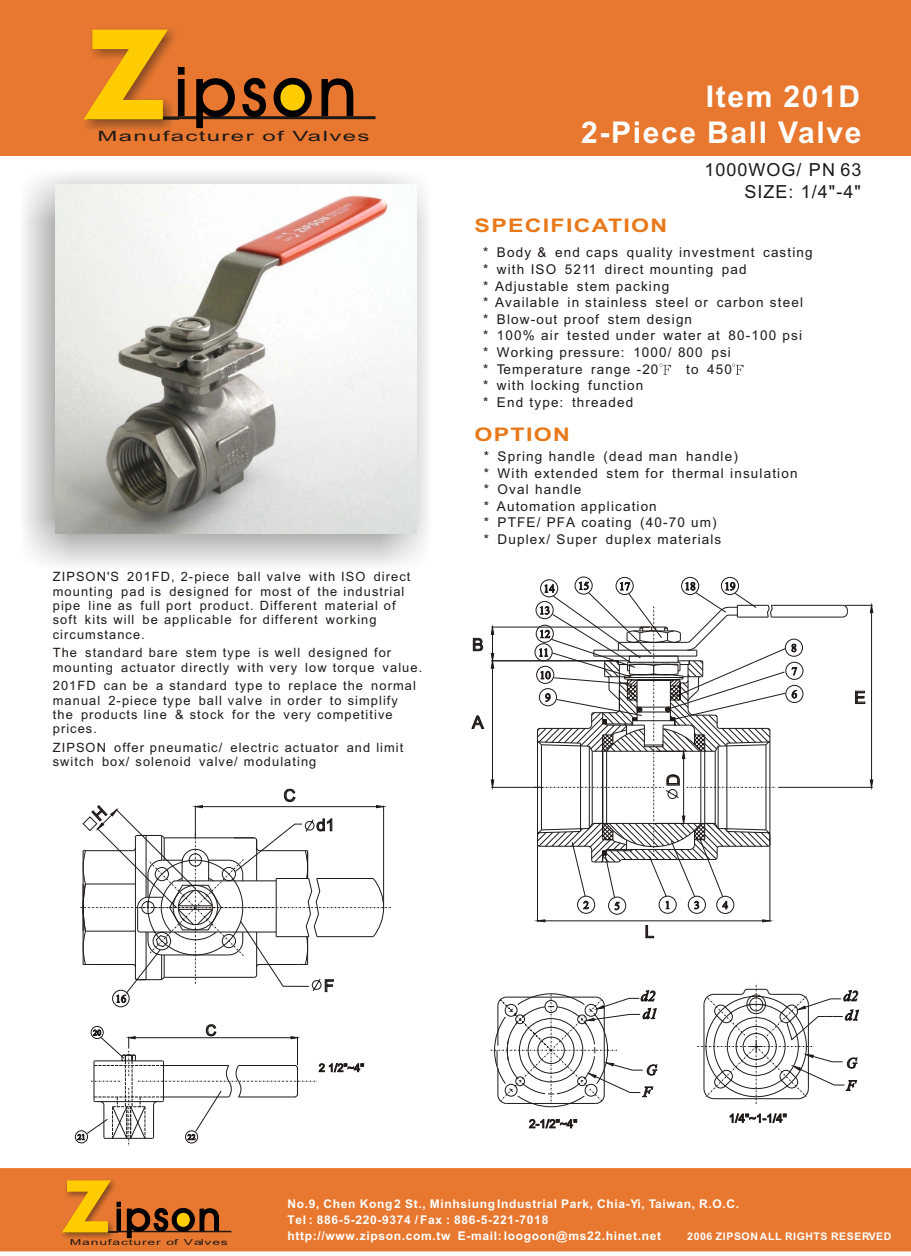
<style>
.page{position:relative;width:911px;height:1256px;background:#fff}
.page>*{position:absolute;margin:0;border:0;box-sizing:border-box;transform-origin:0 0}
.t1{font:700 30px/35.8px "Arial";letter-spacing:.055em;color:#fff;text-align:right}
.t2{font:700 18.75px "Arial";letter-spacing:.055em;color:#e8781a;scale:1.24 1}
.t3{font:18px/21.6px "Arial";letter-spacing:.055em;color:#1f1a17;text-align:right}
.t4{font:17.25px "Arial";color:#1f1a17}
.t5{font:16.65px "Arial";color:#1f1a17}
.t6{font:15px "Arial";color:#1f1a17}
.t7{font:italic 14.85px/22.5px "Times New Roman";color:#1f1a17}
.t8{font:14.1px "Arial";letter-spacing:.055em;color:#1f1a17;scale:1.7 1}
.t9{font:13.5px/16.6px "Arial";letter-spacing:.085em;color:#1f1a17}
.t10{font:12.9px/14.4px "Arial";letter-spacing:.085em;color:#1f1a17}
.t11{font:700 12px/16px "Arial";letter-spacing:.055em;color:#fff}
.t12{font:11.7px "Arial";color:#1f1a17}
.t13{font:11.1px "Times New Roman";color:#1f1a17}
.t14{font:11.1px "Arial";color:#1f1a17}
.t15{font:10.8px "Times New Roman";color:#1f1a17}
.t16{font:700 10.5px "Arial";letter-spacing:.055em;color:#fff}
.t17{font:8.25px "Arial";letter-spacing:.055em;color:#1f1a17;scale:1.7 1}
.t18{font:7.95px "Times New Roman";color:#1f1a17}
</style>
<div class="page">
<div style="left:0;top:0;width:910px;height:156px;background:#e87830"></div>
<hr style="left:88px;top:116px;width:287px;height:3px;background:#1f1a17">
<svg style="left:179px;top:67px;width:174px;height:61px;background:#a1571f"></svg>
<img style="left:81px;top:27px;width:98px;height:103px">
<svg style="left:83px;top:30px;width:85px;height:89px;background:#eba115"></svg>
<div style="left:0;top:1168px;width:910px;height:83px;background:#e87830"></div>
<hr style="left:64px;top:1230px;width:167px;height:2px;background:#1f1a17">
<img style="left:61px;top:1179px;width:56px;height:59px">
<svg style="left:62px;top:1180px;width:157px;height:58px;background:#c47220"></svg>
<svg style="left:697px;top:983px;width:147px;height:121px"></svg>
<svg style="left:490px;top:993px;width:153px;height:114px"></svg>
<hr style="left:771px;top:605px;width:71px;height:1px;background:#1f1a17">
<hr style="left:771px;top:617px;width:71px;height:1px;background:#1f1a17">
<svg style="left:869px;top:779px;width:4px;height:10px"></svg>
<hr style="left:778px;top:787px;width:94px;height:1px;background:#1f1a17">
<svg style="left:842px;top:603px;width:31px;height:14px"></svg>
<hr style="left:871px;top:612px;width:1px;height:168px;background:#1f1a17">
<svg style="left:491px;top:576px;width:312px;height:346px"></svg>
<svg style="left:659px;top:364px;width:12px;height:11px"></svg>
<svg style="left:732px;top:364px;width:11px;height:11px"></svg>
<img style="left:24px;top:174px;width:403px;height:391px">
<img style="left:56px;top:185px;width:360px;height:348px">
<svg style="left:75px;top:1026px;width:242px;height:120px"></svg>
<svg style="left:80px;top:805px;width:311px;height:202px"></svg>
<p class="t8" style="left:97px;top:131px;width:161px">Manufacturer of Valves</p>
<p class="t10" style="left:53px;top:571px;width:359px">ZIPSON'S 201FD, 2-piece ball valve with ISO direct mounting pad is designed for most of the industrial pipe line as full port product. Different material of soft kits will be applicable for different working circumstance.</p>
<p class="t10" style="left:53px;top:646px;width:371px">The standard bare stem type is well designed for mounting actuator directly with very low torque value.</p>
<p class="t10" style="left:53px;top:679px;width:364px">201FD can be a standard type to replace the normal manual 2-piece type ball valve in order to simplify the products line &amp; stock for the very competitive prices.</p>
<p class="t10" style="left:53px;top:741px;width:352px">ZIPSON offer pneumatic/ electric actuator and limit switch box/ solenoid valve/ modulating</p>
<p class="t15" style="left:115px;top:995px;width:12px">16</p>
<p class="t18" style="left:93px;top:1029px;width:9px">20</p>
<p class="t6" style="left:206px;top:1024px;width:12px">C</p>
<p class="t18" style="left:77px;top:1134px;width:9px">21</p>
<p class="t18" style="left:188px;top:1134px;width:9px">22</p>
<p class="t5" style="left:283px;top:789px;width:13px">C</p>
<p class="t5" style="left:316px;top:818px;width:20px">d1</p>
<p class="t5" style="left:324px;top:979px;width:12px">F</p>
<p class="t14" style="left:319px;top:1063px;width:47px">2 1/2"~4"</p>
<h1 class="t1" style="left:581px;top:81px;width:282px">Item 201D<br>2-Piece Ball Valve</h1>
<h3 class="t3" style="left:704px;top:161px;width:159px">1000WOG/ PN 63<br>SIZE: 1/4"-4"</h3>
<h2 class="t2" style="left:474px;top:219px;width:157px">SPECIFICATION</h2>
<p class="t9" style="left:483px;top:246px;width:331px">* Body &amp; end caps quality investment casting * with ISO 5211 direct mounting pad<br>* Adjustable stem packing<br>* Available in stainless steel or carbon steel<br>* Blow-out proof stem design<br>* 100% air tested under water at 80-100 psi<br>* Working pressure: 1000/ 800 psi<br>* Temperature range -20</p>
<p class="t9" style="left:686px;top:362px;width:47px">to 450</p>
<p class="t9" style="left:483px;top:378px;width:162px">* with locking function * End type: threaded</p>
<h2 class="t2" style="left:474px;top:427px;width:78px">OPTION</h2>
<p class="t9" style="left:484px;top:449px;width:315px">* Spring handle (dead man handle)<br>* With extended stem for thermal insulation * Oval handle<br>* Automation application<br>* PTFE/ PFA coating (40-70 um)<br>* Duplex/ Super duplex materials</p>
<p class="t13" style="left:543px;top:584px;width:13px">14</p>
<p class="t13" style="left:578px;top:582px;width:13px">15</p>
<p class="t13" style="left:619px;top:582px;width:13px">17</p>
<p class="t13" style="left:684px;top:582px;width:13px">18</p>
<p class="t13" style="left:724px;top:582px;width:13px">19</p>
<h3 class="t4" style="left:472px;top:638px;width:13px">B</h3>
<h3 class="t4" style="left:472px;top:716px;width:13px">A</h3>
<p class="t13" style="left:539px;top:606px;width:13px">13</p>
<p class="t13" style="left:539px;top:630px;width:13px">12</p>
<p class="t13" style="left:538px;top:648px;width:12px">11</p>
<p class="t13" style="left:539px;top:671px;width:13px">10</p>
<p class="t13" style="left:545px;top:693px;width:7px">9</p>
<h3 class="t4" style="left:666px;top:786px;width:14px;rotate:-90deg">D</h3>
<p class="t13" style="left:791px;top:644px;width:7px">8</p>
<p class="t13" style="left:791px;top:667px;width:7px">7</p>
<p class="t13" style="left:791px;top:690px;width:7px">6</p>
<p class="t13" style="left:583px;top:901px;width:7px">2</p>
<p class="t13" style="left:614px;top:902px;width:7px">5</p>
<p class="t13" style="left:665px;top:901px;width:7px">1</p>
<p class="t13" style="left:694px;top:901px;width:7px">3</p>
<h3 class="t4" style="left:644px;top:925px;width:11px">L</h3>
<p class="t7" style="left:640px;top:988px;width:18px;line-height:17.7px">d2 d1</p>
<p class="t12" style="left:529px;top:1119px;width:50px">2-1/2"~4"</p>
<p class="t7" style="left:643px;top:1060px;width:15px;line-height:21.9px">G<br>F</p>
<p class="t13" style="left:722px;top:901px;width:7px">4</p>
<p class="t12" style="left:728px;top:1113px;width:60px">1/4"~1-1/4"</p>
<h3 class="t4" style="left:854px;top:691px;width:13px">E</h3>
<p class="t7" style="left:843px;top:987px;width:18px;line-height:19.2px">d2 d1</p>
<p class="t7" style="left:846px;top:1053px;width:12px">G<br>F</p>
<p class="t17" style="left:70px;top:1239px;width:94px">Manufacturer of Valves</p>
<p class="t11" style="left:287px;top:1197px;width:453px">No.9, Chen Kong 2 St., Minhsiung Industrial Park, Chia-Yi, Taiwan, R.O.C.<br>Tel : 886-5-220-9374 / Fax : 886-5-221-7018<br>http://www.zipson.com.tw E-mail: loogoon@ms22.hinet.net</p>
<p class="t16" style="left:687px;top:1231px;width:206px">2006 ZIPSON ALL RIGHTS RESERVED</p>
</div>
